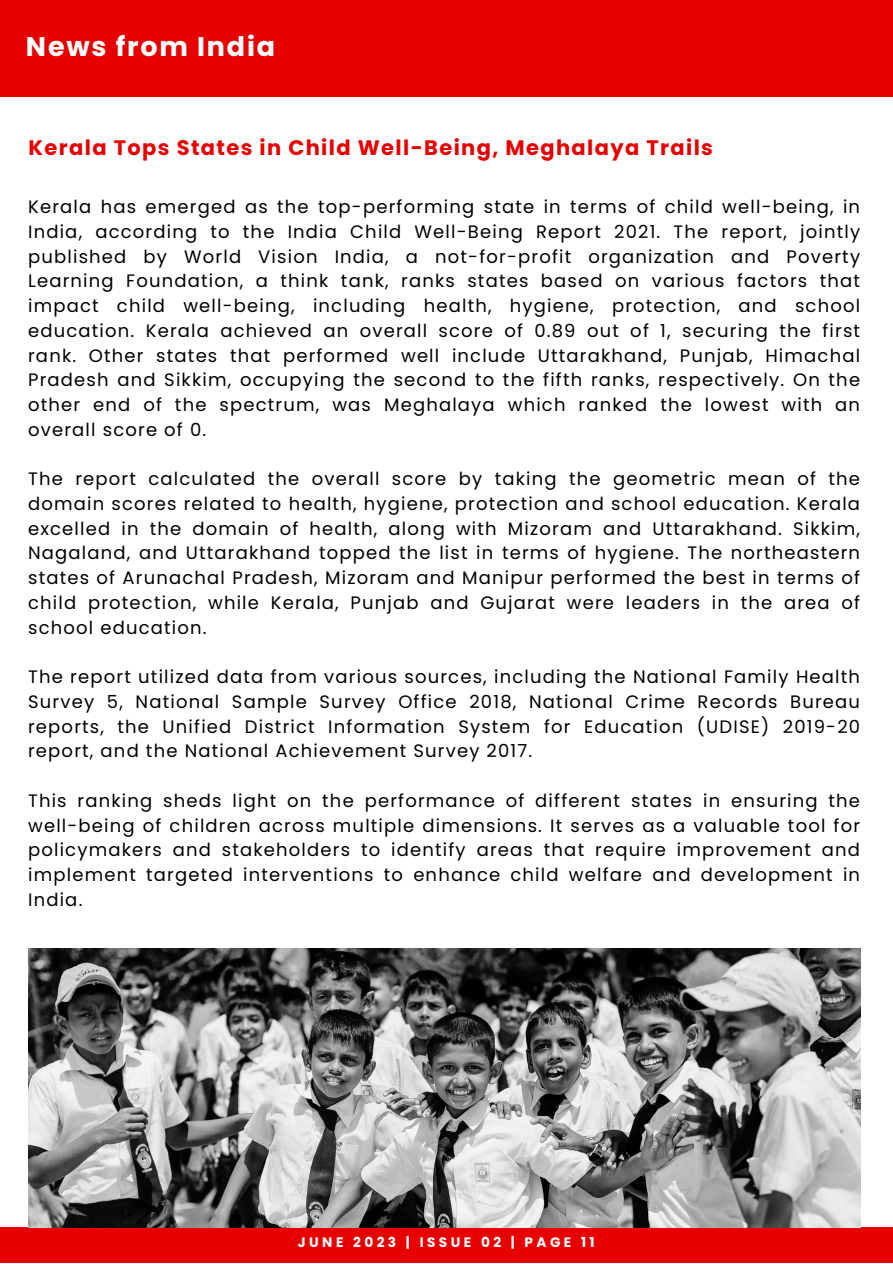
<style>
.page{position:relative;width:893px;height:1264px;background:#fff}
.page>*{position:absolute;margin:0;border:0;box-sizing:border-box;transform-origin:0 0}
.t1{font:700 27px "Poppins";letter-spacing:.065em;color:#fff}
.t2{font:700 21px "Poppins";letter-spacing:.065em;color:#e70000}
.t3{font:18px/24.8px "Poppins";letter-spacing:.065em;color:#000;text-align:justify}
.t4{font:700 13.65px "Poppins";letter-spacing:.25em;color:#fff}
</style>
<div class="page">
<div style="left:0;top:1227px;width:892px;height:35px;background:#e70000"></div>
<div style="left:0;top:0;width:892px;height:96px;background:#e70000"></div>
<img style="left:29px;top:948px;width:831px;height:279px">
<p class="t1" style="left:26px;top:28px;width:250px">News from India</p>
<p class="t2" style="left:29px;top:132px;width:686px">Kerala Tops States in Child Well-Being, Meghalaya Trails</p>
<p class="t3" style="left:28px;top:194px;width:833px">Kerala has emerged as the top-performing state in terms of child well-being, in India, according to the India Child Well-Being Report 2021. The report, jointly published by World Vision India, a not-for-profit organization and Poverty Learning Foundation, a think tank, ranks states based on various factors that impact child well-being, including health, hygiene, protection, and school education. Kerala achieved an overall score of 0.89 out of 1, securing the first rank. Other states that performed well include Uttarakhand, Punjab, Himachal Pradesh and Sikkim, occupying the second to the fifth ranks, respectively. On the other end of the spectrum, was Meghalaya which ranked the lowest with an overall score of 0.</p>
<p class="t3" style="left:28px;top:466px;width:833px">The report calculated the overall score by taking the geometric mean of the domain scores related to health, hygiene, protection and school education. Kerala excelled in the domain of health, along with Mizoram and Uttarakhand. Sikkim, Nagaland, and Uttarakhand topped the list in terms of hygiene. The northeastern states of Arunachal Pradesh, Mizoram and Manipur performed the best in terms of child protection, while Kerala, Punjab and Gujarat were leaders in the area of school education.</p>
<p class="t3" style="left:28px;top:664px;width:833px">The report utilized data from various sources, including the National Family Health Survey 5, National Sample Survey Office 2018, National Crime Records Bureau reports, the Unified District Information System for Education (UDISE) 2019-20 report, and the National Achievement Survey 2017.</p>
<p class="t3" style="left:28px;top:788px;width:833px">This ranking sheds light on the performance of different states in ensuring the well-being of children across multiple dimensions. It serves as a valuable tool for policymakers and stakeholders to identify areas that require improvement and implement targeted interventions to enhance child welfare and development in India.</p>
<p class="t4" style="left:298px;top:1232px;width:298px">JUNE 2023 | ISSUE 02 | PAGE 11</p>
</div>
